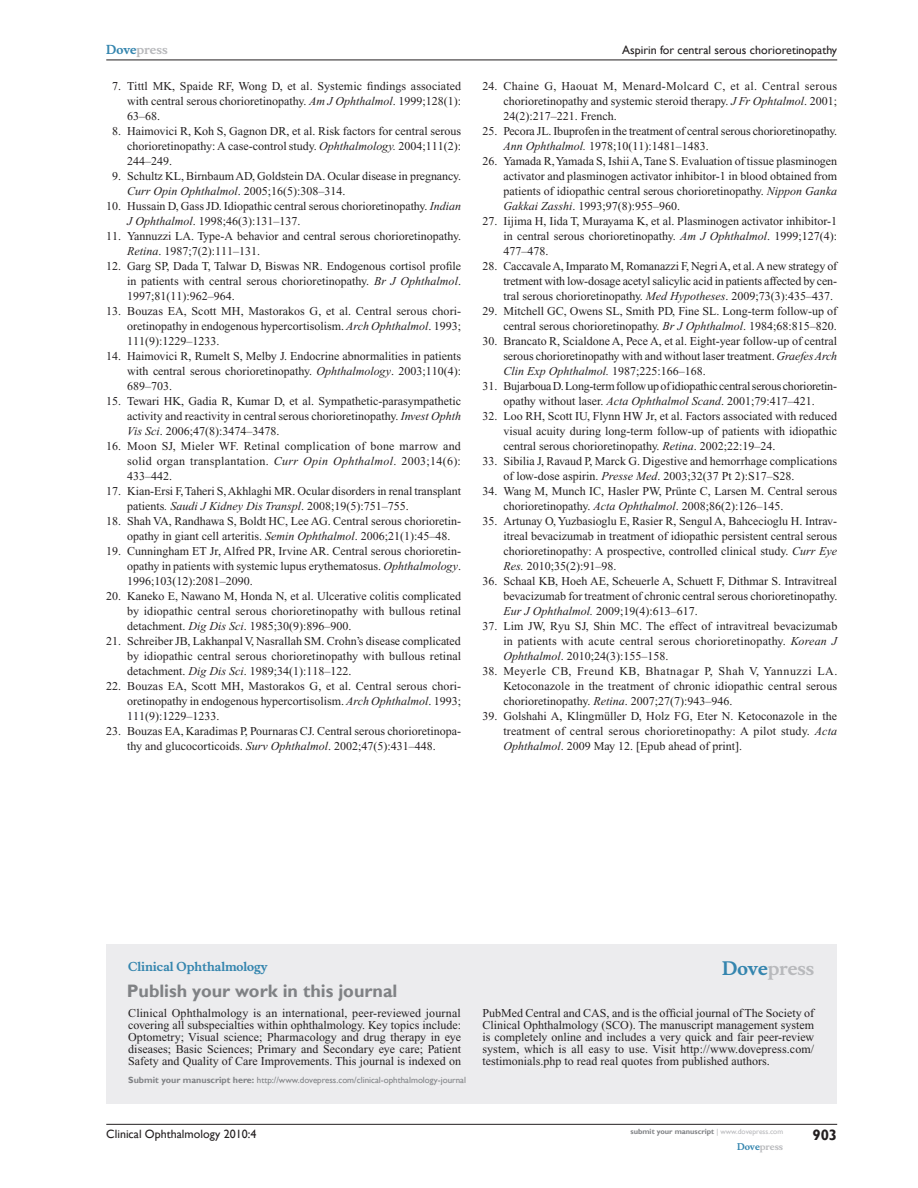
<style>
.page{position:relative;width:918px;height:1188px;background:#fff}
.page>*{position:absolute;margin:0;border:0;box-sizing:border-box;transform-origin:0 0}
.t1{font:700 18px "Gill Sans";color:#808285}
.t2{font:700 18px "Musee";color:#b8b9bc}
.t3{font:700 15px "Gill Sans";color:#231f20}
.t4{font:12px/15px "Times New Roman";color:#231f20;text-align:justify}
.t5{font:12px/15px "Times New Roman";letter-spacing:-.02em;color:#231f20;text-align:center}
.t6{font:12px "Gill Sans";color:#231f20}
.t7{font:700 12px "Musee";color:#3485ae}
.t8{font:700 12px "Musee";color:#b8b9bc}
.t9{font:9px "Gill Sans";color:#808285}
.t10{font:700 9px "Musee";color:#b8b9bc}
.t11{font:700 7.5px "Gill Sans";color:#808285}
.s1{color:#3485ae}
.s2{font-style:italic}
.s3{font-weight:700}
.s4{font-weight:400;color:#b8b9bc}
</style>
<div class="page">
<div style="left:106px;top:944px;width:731px;height:159px;background:#ececee"></div>
<hr style="left:106px;top:1124px;width:731px;height:1px;background:#231f20">
<hr style="left:106px;top:60px;width:731px;height:1px;background:#231f20">
<p class="t8" style="left:106px;top:43px;width:63px"><span class="s1">Dove</span>press</p>
<p class="t4" style="left:127px;top:79px;width:335px;text-indent:-15px">7. Tittl MK, Spaide RF, Wong D, et al. Systemic findings associated with central serous chorioretinopathy. <span class="s2">Am J Ophthalmol</span>. 1999;128(1):<br>63–68.</p>
<p class="t4" style="left:127px;top:124px;width:335px;text-indent:-15px">8. Haimovici R, Koh S, Gagnon DR, et al. Risk factors for central serous chorioretinopathy: A case-control study. <span class="s2">Ophthalmology.</span> 2004;111(2):<br>244–249.</p>
<p class="t4" style="left:127px;top:169px;width:335px;text-indent:-15px">9. Schultz KL, Birnbaum AD, Goldstein DA. Ocular disease in pregnancy.<br><span class="s2">Curr Opin Ophthalmol</span>. 2005;16(5):308–314.</p>
<p class="t4" style="left:127px;top:199px;width:335px;text-indent:-21px">10. Hussain D, Gass JD. Idiopathic central serous chorioretinopathy. <span class="s2">Indian<br>J Ophthalmol</span>. 1998;46(3):131–137.</p>
<p class="t4" style="left:127px;top:229px;width:335px;text-indent:-21px">11. Yannuzzi LA. Type-A behavior and central serous chorioretinopathy.<br><span class="s2">Retina</span>. 1987;7(2):111–131.</p>
<p class="t4" style="left:127px;top:259px;width:335px;text-indent:-21px">12. Garg SP, Dada T, Talwar D, Biswas NR. Endogenous cortisol profile in patients with central serous chorioretinopathy. <span class="s2">Br J Ophthalmol</span>.<br>1997;81(11):962–964.</p>
<p class="t4" style="left:127px;top:304px;width:335px;text-indent:-21px">13. Bouzas EA, Scott MH, Mastorakos G, et al. Central serous chori&shy;oretinopathy in endogenous hypercortisolism. <span class="s2">Arch Ophthalmol</span>. 1993; 111(9):1229–1233.</p>
<p class="t4" style="left:127px;top:349px;width:335px;text-indent:-21px">14. Haimovici R, Rumelt S, Melby J. Endocrine abnormalities in patients with central serous chorioretinopathy. <span class="s2">Ophthalmology</span>. 2003;110(4):<br>689–703.</p>
<p class="t4" style="left:127px;top:394px;width:335px;text-indent:-21px">15. Tewari HK, Gadia R, Kumar D, et al. Sympathetic-parasympathetic activity and reactivity in central serous chorioretinopathy. <span class="s2">Invest Ophth Vis Sci</span>. 2006;47(8):3474–3478.</p>
<p class="t4" style="left:127px;top:439px;width:335px;text-indent:-21px">16. Moon SJ, Mieler WF. Retinal complication of bone marrow and solid organ transplantation. <span class="s2">Curr Opin Ophthalmol</span>. 2003;14(6):<br>433–442.</p>
<p class="t4" style="left:127px;top:484px;width:335px;text-indent:-21px">17. Kian-Ersi F, Taheri S, Akhlaghi MR. Ocular disorders in renal transplant patients<span class="s2">. Saudi J Kidney Dis Transpl</span>. 2008;19(5):751–755.</p>
<p class="t4" style="left:127px;top:514px;width:335px;text-indent:-21px">18. Shah VA, Randhawa S, Boldt HC, Lee AG. Central serous chorioretin&shy;opathy in giant cell arteritis. <span class="s2">Semin Ophthalmol</span>. 2006;21(1):45–48.</p>
<p class="t4" style="left:127px;top:544px;width:335px;text-indent:-21px">19. Cunningham ET Jr, Alfred PR, Irvine AR. Central serous chorioretin&shy;opathy in patients with systemic lupus erythematosus. <span class="s2">Ophthalmology</span>.<br>1996;103(12):2081–2090.</p>
<p class="t4" style="left:127px;top:589px;width:335px;text-indent:-21px">20. Kaneko E, Nawano M, Honda N, et al. Ulcerative colitis complicated by idiopathic central serous chorioretinopathy with bullous retinal detachment. <span class="s2">Dig Dis Sci</span>. 1985;30(9):896–900.</p>
<p class="t4" style="left:127px;top:634px;width:335px;text-indent:-21px">21. Schreiber JB, Lakhanpal V, Nasrallah SM. Crohn’s disease complicated by idiopathic central serous chorioretinopathy with bullous retinal detachment. <span class="s2">Dig Dis Sci</span>. 1989;34(1):118–122.</p>
<p class="t4" style="left:127px;top:679px;width:335px;text-indent:-21px">22. Bouzas EA, Scott MH, Mastorakos G, et al. Central serous chori&shy;oretinopathy in endogenous hypercortisolism. <span class="s2">Arch Ophthalmol</span>. 1993; 111(9):1229–1233.</p>
<p class="t4" style="left:106px;top:724px;width:356px;text-align:center">23. Bouzas EA, Karadimas P, Pournaras CJ. Central serous chorioretinopa&shy;thy and glucocorticoids. <span class="s2">Surv Ophthalmol</span>. 2002;47(5):431–448.</p>
<p class="t6" style="left:622px;top:43px;width:217px">Aspirin for central serous chorioretinopathy</p>
<p class="t4" style="left:503px;top:79px;width:335px;text-indent:-21px">24. Chaine G, Haouat M, Menard-Molcard C, et al. Central serous chorioretinopathy and systemic steroid therapy. <span class="s2">J Fr Ophtalmol</span>. 2001; 24(2):217–221. French.</p>
<p class="t4" style="left:503px;top:124px;width:335px;text-indent:-21px">25. Pecora JL. Ibuprofen in the treatment of central serous chorioretinopathy.<br><span class="s2">Ann Ophthalmol.</span> 1978;10(11):1481–1483.</p>
<p class="t4" style="left:503px;top:154px;width:335px;text-indent:-21px">26. Yamada R, Yamada S, Ishii A, Tane S. Evaluation of tissue plasminogen activator and plasminogen activator inhibitor-1 in blood obtained from patients of idiopathic central serous chorioretinopathy. <span class="s2">Nippon Ganka Gakkai Zasshi</span>. 1993;97(8):955–960.</p>
<p class="t4" style="left:503px;top:214px;width:335px;text-indent:-21px">27. Iijima H, Iida T, Murayama K, et al. Plasminogen activator inhibitor-1 in central serous chorioretinopathy. <span class="s2">Am J Ophthalmol</span>. 1999;127(4):<br>477–478.</p>
<p class="t4" style="left:503px;top:259px;width:335px;text-indent:-21px">28. Caccavale A, Imparato M, Romanazzi F, Negri A, et al. A new strategy of tretment with low-dosage acetyl salicylic acid in patients affected by cen&shy;tral serous chorioretinopathy. <span class="s2">Med Hypotheses</span>. 2009;73(3):435–437.</p>
<p class="t4" style="left:482px;top:304px;width:356px;text-align:right">29. Mitchell GC, Owens SL, Smith PD, Fine SL. Long-term follow-up of central serous chorioretinopathy. <span class="s2">Br J Ophthalmol</span>. 1984;68:815–820.</p>
<p class="t4" style="left:503px;top:334px;width:335px;text-indent:-21px">30. Brancato R, Scialdone A, Pece A, et al. Eight-year follow-up of central serous chorioretinopathy with and without laser treatment. <span class="s2">Graefes Arch Clin Exp Ophthalmol.</span> 1987;225:166–168.</p>
<p class="t5" style="left:482px;top:379px;width:356px">31. Bujarboua D. Long-term follow up of idiopathic central serous chorioretin&shy;opathy without laser. <span class="s2">Acta Ophthalmol Scand</span>. 2001;79:417–421.</p>
<p class="t4" style="left:503px;top:409px;width:335px;text-indent:-21px">32. Loo RH, Scott IU, Flynn HW Jr, et al. Factors associated with reduced visual acuity during long-term follow-up of patients with idiopathic central serous chorioretinopathy. <span class="s2">Retina</span>. 2002;22:19–24.</p>
<p class="t4" style="left:503px;top:454px;width:335px;text-indent:-21px">33. Sibilia J, Ravaud P, Marck G. Digestive and hemorrhage complications of low-dose aspirin. <span class="s2">Presse Med</span>. 2003;32(37 Pt 2):S17–S28.</p>
<p class="t4" style="left:503px;top:484px;width:335px;text-indent:-21px">34. Wang M, Munch IC, Hasler PW, Prünte C, Larsen M. Central serous chorioretinopathy. <span class="s2">Acta Ophthalmol</span>. 2008;86(2):126–145.</p>
<p class="t4" style="left:503px;top:514px;width:335px;text-indent:-21px">35. Artunay O, Yuzbasioglu E, Rasier R, Sengul A, Bahcecioglu H. Intrav&shy;itreal bevacizumab in treatment of idiopathic persistent central serous chorioretinopathy: A prospective, controlled clinical study. <span class="s2">Curr Eye Res.</span> 2010;35(2):91–98.</p>
<p class="t4" style="left:503px;top:574px;width:335px;text-indent:-21px">36. Schaal KB, Hoeh AE, Scheuerle A, Schuett F, Dithmar S. Intravitreal bevacizumab for treatment of chronic central serous chorioretinopathy.<br><span class="s2">Eur J Ophthalmol.</span> 2009;19(4):613–617.</p>
<p class="t4" style="left:503px;top:619px;width:335px;text-indent:-21px">37. Lim JW, Ryu SJ, Shin MC. The effect of intravitreal bevacizumab in patients with acute central serous chorioretinopathy. <span class="s2">Korean J Ophthalmol</span>. 2010;24(3):155–158.</p>
<p class="t4" style="left:503px;top:664px;width:336px;text-indent:-21px">38. Meyerle CB, Freund KB, Bhatnagar P, Shah V, Yannuzzi LA.<br>Ketoconazole in the treatment of chronic idiopathic central serous chorioretinopathy. <span class="s2">Retina</span>. 2007;27(7):943–946.</p>
<p class="t4" style="left:503px;top:709px;width:335px;text-indent:-21px">39. Golshahi A, Klingmüller D, Holz FG, Eter N. Ketoconazole in the treatment of central serous chorioretinopathy: A pilot study. <span class="s2">Acta Ophthalmol</span>. 2009 May 12. [Epub ahead of print].</p>
<p class="t7" style="left:128px;top:959px;width:141px">Clinical Ophthalmology</p>
<h1 class="t1" style="left:127px;top:980px;width:272px">Publish your work in this journal</h1>
<h1 class="t2" style="left:722px;top:958px;width:94px"><span class="s1">Dove</span>press</h1>
<p class="t4" style="left:128px;top:1007px;width:334px;line-height:12px">Clinical Ophthalmology is an international, peer-reviewed journal covering all subspecialties within ophthalmology. Key topics include:<br>Optometry; Visual science; Pharmacology and drug therapy in eye diseases; Basic Sciences; Primary and Secondary eye care; Patient Safety and Quality of Care Improvements. This journal is indexed on</p>
<p class="t4" style="left:482px;top:1007px;width:333px;line-height:12px">PubMed Central and CAS, and is the official journal of The Society of Clinical Ophthalmology (SCO). The manuscript management system is completely online and includes a very quick and fair peer-review system, which is all easy to use. Visit http://www.dovepress.com/ testimonials.php to read real quotes from published authors.</p>
<p class="t9" style="left:128px;top:1075px;width:339px"><span class="s3">Submit your manuscript here:</span> http://www.dovepress.com/clinical-ophthalmology-journal</p>
<p class="t6" style="left:106px;top:1127px;width:152px">Clinical Ophthalmology 2010:4</p>
<p class="t11" style="left:631px;top:1127px;width:154px">submit your manuscript <span class="s4">| www.dovepress.com</span></p>
<p class="t10" style="left:737px;top:1141px;width:48px"><span class="s1">Dove</span>press</p>
<p class="t3" style="left:812px;top:1126px;width:26px">903</p>
</div>
